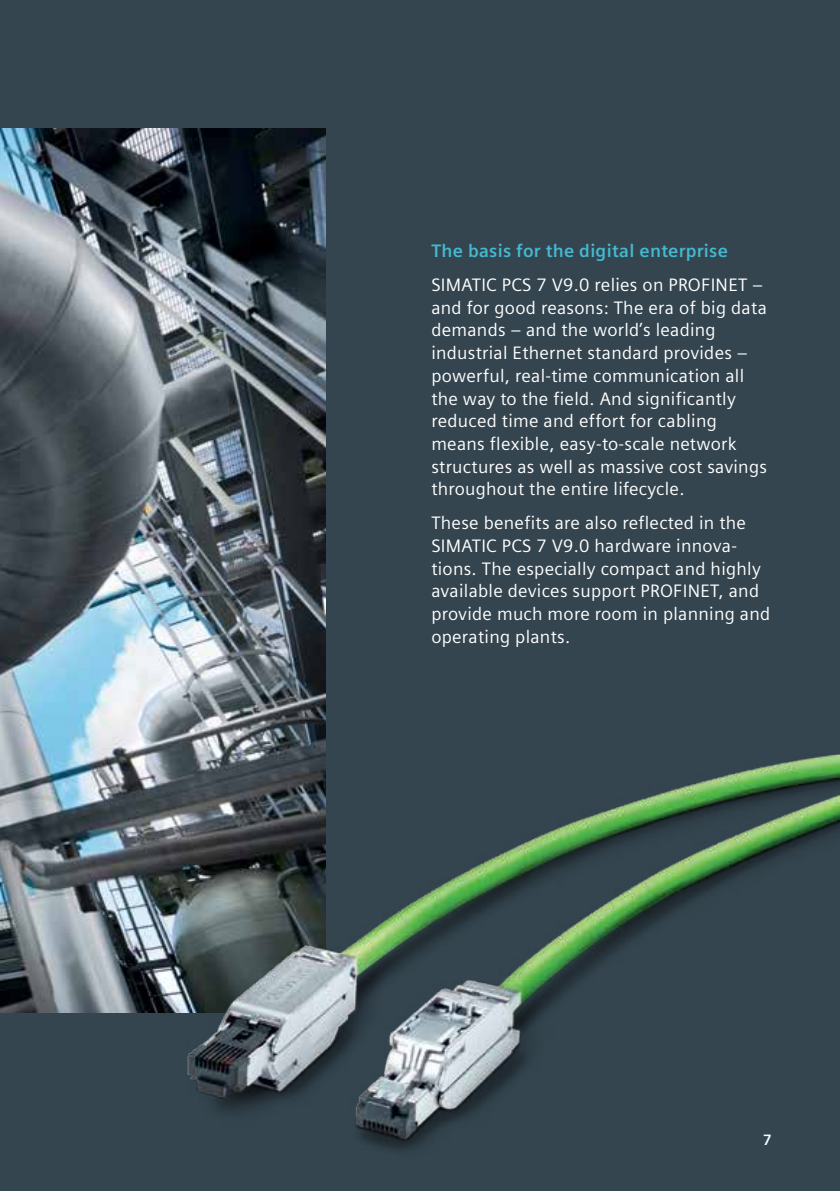
<style>
.page{position:relative;width:840px;height:1191px;background:#fff}
.page>*{position:absolute;margin:0;border:0;box-sizing:border-box;transform-origin:0 0}
.t1{font:18px/22.6px "Siemens Sans Global";letter-spacing:.015em;color:#fff}
.t2{font:700 18px "Siemens Sans Global";letter-spacing:.015em;color:#44bad2}
.t3{font:700 15px "Siemens Sans Global";color:#fff}
</style>
<div class="page">
<div style="left:0;top:0;width:839px;height:1191px;background:#34454f"></div>
<img style="left:0;top:128px;width:325px;height:884px">
<img style="left:25px;top:749px;width:814px;height:401px">
<p class="t2" style="left:431px;top:240px;width:298px">The basis for the digital enterprise</p>
<p class="t1" style="left:431px;top:274px;width:337px">SIMATIC PCS 7 V9.0 relies on PROFINET – and for good reasons: The era of big data demands – and the world’s leading industrial Ethernet standard provides – powerful, real-time communication all the way to the field. And significantly reduced time and effort for cabling means flexible, easy-to-scale network structures as well as massive cost savings throughout the entire lifecycle.</p>
<p class="t1" style="left:431px;top:512px;width:340px">These benefits are also reflected in the SIMATIC PCS 7 V9.0 hardware innova&shy;tions. The especially compact and highly available devices support PROFINET, and provide much more room in planning and operating plants.</p>
<p class="t3" style="left:762px;top:1131px;width:10px">7</p>
</div>
